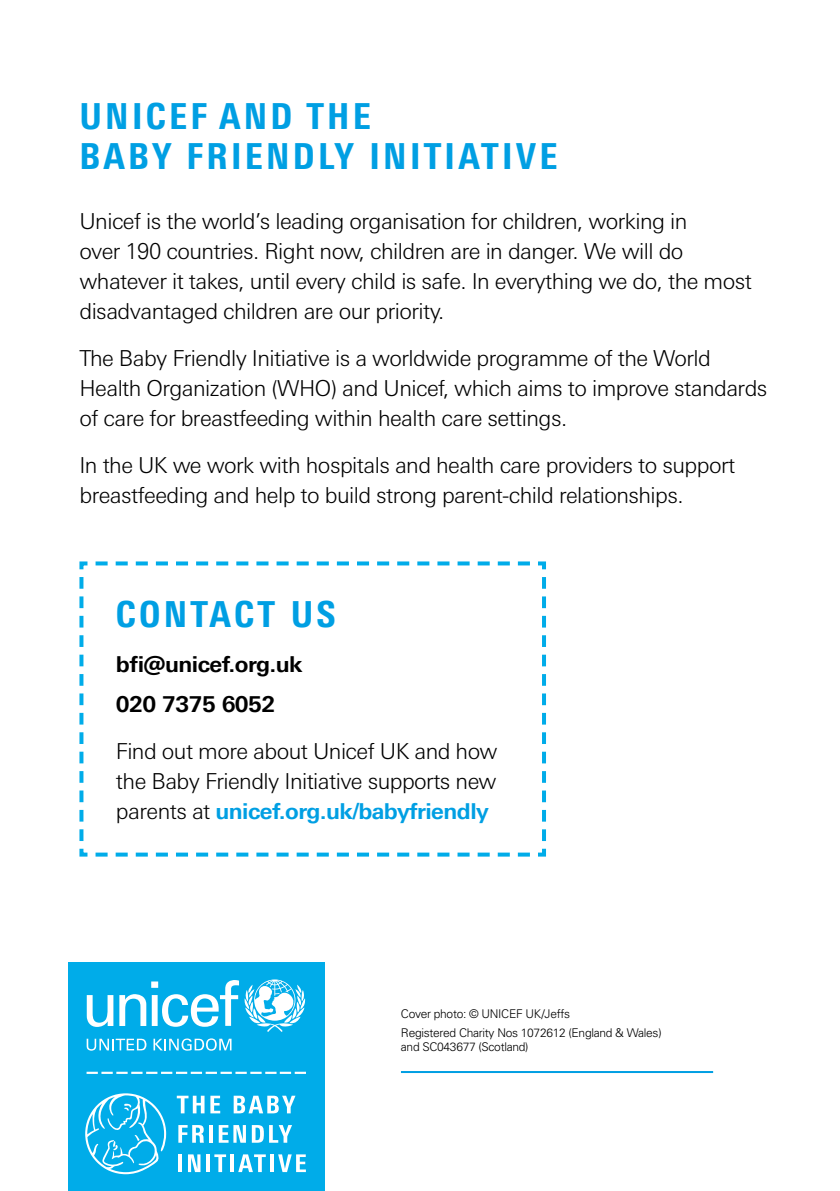
<style>
.page{position:relative;width:840px;height:1191px;background:#fff}
.page>*{position:absolute;margin:0;border:0;box-sizing:border-box;transform-origin:0 0}
.t1{font:800 condensed 36px/40px "Univers Next Pro";letter-spacing:.09em;color:#009fe3}
.body_copy{font:300 22px/30px "Univers Next Pro";letter-spacing:-.025em;color:#000}
.body_copy-2{font:700 22px "Univers Next Pro";letter-spacing:-.025em;color:#000}
.body_copy-3{font:300 12px/14px "Univers";letter-spacing:-.025em;color:#000}
.s1{font-weight:700;color:#009fe3}
</style>
<div class="page">
<svg style="left:79px;top:561px;width:467px;height:296px"></svg>
<hr style="left:401px;top:1071px;width:311px;height:2px;background:#009fe3">
<div style="left:68px;top:963px;width:256px;height:228px;background:#00ace9"></div>
<svg style="left:87px;top:995px;width:26px;height:32px"></svg>
<svg style="left:119px;top:979px;width:186px;height:53px"></svg>
<svg style="left:87px;top:1038px;width:59px;height:12px"></svg>
<svg style="left:153px;top:1038px;width:78px;height:12px"></svg>
<svg style="left:177px;top:1095px;width:27px;height:18px"></svg>
<svg style="left:210px;top:1095px;width:10px;height:18px"></svg>
<svg style="left:233px;top:1095px;width:62px;height:18px"></svg>
<svg style="left:178px;top:1125px;width:26px;height:17px"></svg>
<hr style="left:209px;top:1125px;width:4px;height:17px;background:#fff">
<svg style="left:218px;top:1125px;width:28px;height:17px"></svg>
<svg style="left:252px;top:1125px;width:40px;height:17px"></svg>
<hr style="left:178px;top:1154px;width:4px;height:18px;background:#fff">
<svg style="left:188px;top:1154px;width:12px;height:18px"></svg>
<hr style="left:206px;top:1154px;width:4px;height:18px;background:#fff">
<svg style="left:214px;top:1154px;width:12px;height:18px"></svg>
<hr style="left:230px;top:1154px;width:4px;height:18px;background:#fff">
<svg style="left:238px;top:1154px;width:28px;height:18px"></svg>
<hr style="left:270px;top:1154px;width:4px;height:18px;background:#fff">
<svg style="left:278px;top:1154px;width:28px;height:18px"></svg>
<svg style="left:85px;top:1093px;width:81px;height:81px"></svg>
<svg style="left:86px;top:1071px;width:220px;height:3px"></svg>
<p class="t1" style="left:79px;top:96px;width:479px">UNICEF AND THE<br>BABY FRIENDLY INITIATIVE</p>
<p class="body_copy" style="left:79px;top:206px;width:673px">Unicef is the world’s leading organisation for children, working in<br>over 190 countries. Right now, children are in danger. We will do whatever it takes, until every child is safe. In everything we do, the most disadvantaged children are our priority.</p>
<p class="body_copy" style="left:79px;top:343px;width:689px">The Baby Friendly Initiative is a worldwide programme of the World<br>Health Organization (WHO) and Unicef, which aims to improve standards of care for breastfeeding within health care settings.</p>
<p class="body_copy" style="left:79px;top:450px;width:657px">In the UK we work with hospitals and health care providers to support breastfeeding and help to build strong parent-child relationships.</p>
<p class="t1" style="left:116px;top:594px;width:221px">CONTACT US</p>
<p class="body_copy-2" style="left:116px;top:651px;width:188px">bfi@unicef.org.uk</p>
<p class="body_copy-2" style="left:116px;top:690px;width:161px">020 7375 6052</p>
<p class="body_copy" style="left:116px;top:735px;width:383px;text-align:justify">Find out more about Unicef UK and how the Baby Friendly Initiative supports new parents at <span class="s1">unicef.org.uk/babyfriendly</span></p>
<p class="body_copy-3" style="left:401px;top:1006px;width:170px">Cover photo: © UNICEF UK/Jeffs</p>
<p class="body_copy-3" style="left:401px;top:1025px;width:262px">Registered Charity Nos 1072612 (England &amp; Wales) and SC043677 (Scotland)</p>
</div>
